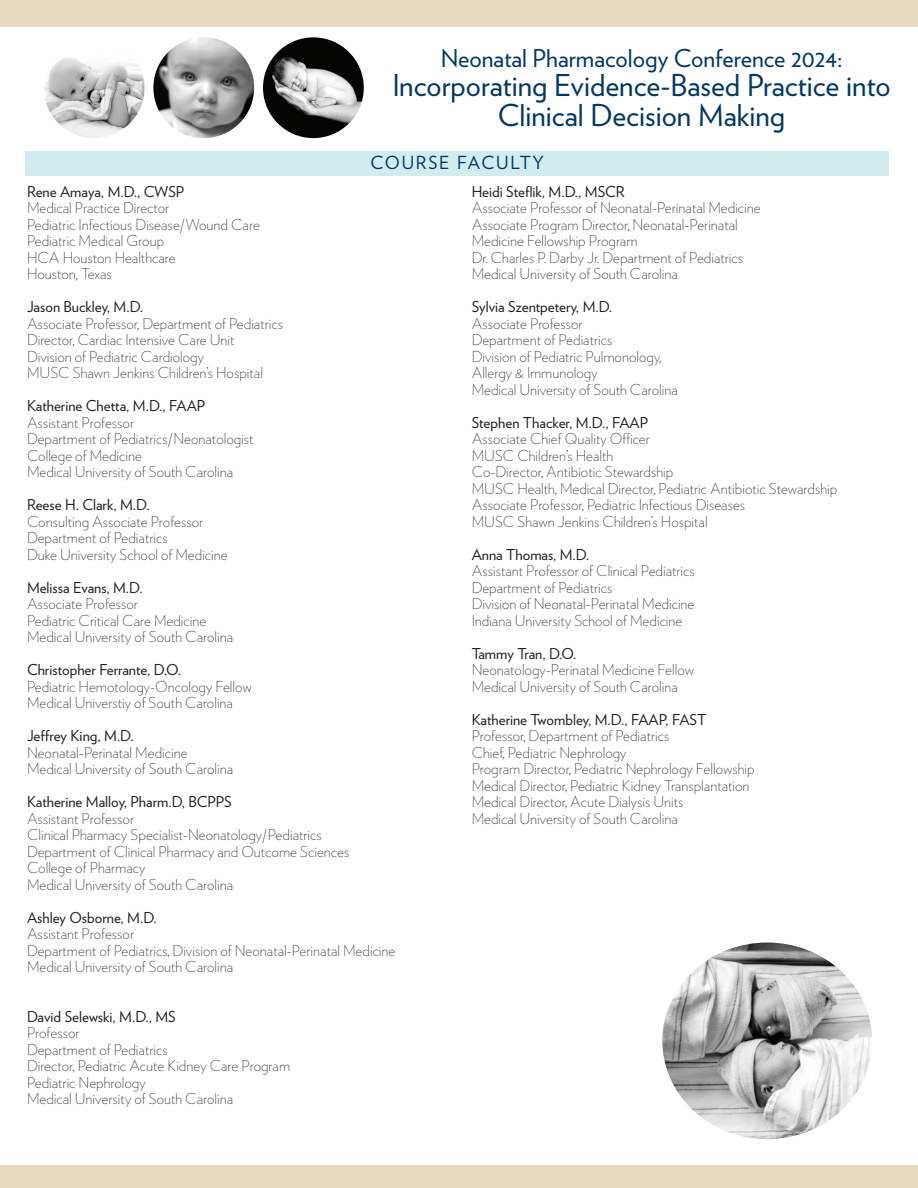
<style>
.page{position:relative;width:918px;height:1188px;background:#fff}
.page>*{position:absolute;margin:0;border:0;box-sizing:border-box;transform-origin:0 0}
.t1{font:30px/29.2px "Verlag";color:#003864;text-align:center}
.t2{font:24.45px "Verlag";color:#003864}
.t3{font:18px "Verlag";letter-spacing:.1em;color:#003864}
.t4{font:200 15px/16.5px "Verlag";color:#231f20}
.t5{font:15px "Verlag";color:#231f20}
.s1{font-weight:400}
</style>
<div class="page">
<div style="left:0;top:1166px;width:918px;height:22px;background:#e8dac1"></div>
<div style="left:0;top:0;width:918px;height:26px;background:#e8dac1"></div>
<img style="left:153px;top:37px;width:101px;height:101px;border-radius:50px">
<img style="left:44px;top:37px;width:101px;height:101px;border-radius:50px">
<img style="left:263px;top:37px;width:101px;height:101px;border-radius:50px">
<img style="left:662px;top:943px;width:210px;height:196px">
<div style="left:25px;top:152px;width:864px;height:24px;background:#d1ecef"></div>
<p class="t2" style="left:441px;top:40px;width:403px">Neonatal Pharmacology Conference 2024:</p>
<p class="t1" style="left:392px;top:69px;width:500px">Incorporating Evidence-Based Practice into<br>Clinical Decision Making</p>
<p class="t3" style="left:371px;top:149px;width:175px">COURSE FACULTY</p>
<p class="t4" style="left:27px;top:182px;width:234px"><span class="s1">Rene Amaya, M.D., CWSP<br></span>Medical Practice Director<br>Pediatric Infectious Disease/Wound Care</p>
<p class="t4" style="left:27px;top:231px;width:150px">Pediatric Medical Group<br>HCA Houston Healthcare<br>Houston, Texas</p>
<p class="t5" style="left:27px;top:295px;width:118px">Jason Buckley, M.D.</p>
<p class="t4" style="left:27px;top:314px;width:258px">Associate Professor, Department of Pediatrics</p>
<p class="t4" style="left:27px;top:330px;width:209px">Director, Cardiac Intensive Care Unit</p>
<p class="t4" style="left:27px;top:347px;width:179px">Division of Pediatric Cardiology</p>
<p class="t4" style="left:27px;top:363px;width:237px">MUSC Shawn Jenkins Children’s Hospital</p>
<p class="t5" style="left:27px;top:394px;width:180px">Katherine Chetta, M.D., FAAP</p>
<p class="t4" style="left:27px;top:413px;width:109px">Assistant Professor</p>
<p class="t4" style="left:27px;top:429px;width:228px">Department of Pediatrics/Neonatologist<br>College of Medicine</p>
<p class="t4" style="left:27px;top:462px;width:208px">Medical University of South Carolina</p>
<p class="t5" style="left:27px;top:493px;width:124px">Reese H. Clark, M.D.</p>
<p class="t4" style="left:27px;top:512px;width:202px">Consulting Associate Professor<br>Department of Pediatrics<br>Duke University School of Medicine</p>
<p class="t5" style="left:27px;top:576px;width:117px">Melissa Evans, M.D.</p>
<p class="t4" style="left:27px;top:594px;width:181px">Associate Professor<br>Pediatric Critical Care Medicine</p>
<p class="t4" style="left:27px;top:627px;width:208px">Medical University of South Carolina</p>
<p class="t5" style="left:27px;top:658px;width:156px">Christopher Ferrante, D.O.</p>
<p class="t4" style="left:27px;top:677px;width:227px">Pediatric Hemotology-Oncology Fellow</p>
<p class="t4" style="left:27px;top:693px;width:208px">Medical Universtiy of South Carolina</p>
<p class="t5" style="left:27px;top:724px;width:108px">Jeffrey King, M.D.</p>
<p class="t4" style="left:27px;top:743px;width:162px">Neonatal-Perinatal Medicine</p>
<p class="t4" style="left:27px;top:759px;width:208px">Medical University of South Carolina</p>
<p class="t5" style="left:27px;top:790px;width:206px">Katherine Malloy, Pharm.D, BCPPS</p>
<p class="t4" style="left:27px;top:809px;width:109px">Assistant Professor</p>
<p class="t4" style="left:27px;top:825px;width:296px">Clinical Pharmacy Specialist-Neonatology/Pediatrics</p>
<p class="t4" style="left:27px;top:842px;width:324px">Department of Clinical Pharmacy and Outcome Sciences</p>
<p class="t4" style="left:27px;top:858px;width:120px">College of Pharmacy</p>
<p class="t4" style="left:27px;top:875px;width:208px">Medical University of South Carolina</p>
<p class="t5" style="left:27px;top:906px;width:131px">Ashley Osborne, M.D.</p>
<p class="t4" style="left:27px;top:924px;width:109px">Assistant Professor</p>
<p class="t4" style="left:27px;top:941px;width:370px">Department of Pediatrics, Division of Neonatal-Perinatal Medicine</p>
<p class="t4" style="left:27px;top:957px;width:208px">Medical University of South Carolina</p>
<p class="t5" style="left:27px;top:1005px;width:150px">David Selewski, M.D., MS</p>
<p class="t4" style="left:27px;top:1023px;width:54px">Professor</p>
<p class="t4" style="left:27px;top:1040px;width:142px">Department of Pediatrics</p>
<p class="t4" style="left:27px;top:1056px;width:265px">Director, Pediatric Acute Kidney Care Program</p>
<p class="t4" style="left:27px;top:1073px;width:120px">Pediatric Nephrology</p>
<p class="t4" style="left:27px;top:1089px;width:208px">Medical University of South Carolina</p>
<p class="t5" style="left:472px;top:180px;width:154px">Heidi Steflik, M.D., MSCR</p>
<p class="t4" style="left:472px;top:198px;width:291px">Associate Professor of Neonatal-Perinatal Medicine</p>
<p class="t4" style="left:472px;top:215px;width:268px">Associate Program Director, Neonatal-Perinatal<br>Medicine Fellowship Program</p>
<p class="t4" style="left:472px;top:248px;width:273px">Dr. Charles P. Darby Jr. Department of Pediatrics</p>
<p class="t4" style="left:472px;top:264px;width:208px">Medical University of South Carolina</p>
<p class="t5" style="left:472px;top:295px;width:142px">Sylvia Szentpetery, M.D.</p>
<p class="t4" style="left:472px;top:314px;width:113px">Associate Professor</p>
<p class="t4" style="left:472px;top:330px;width:142px">Department of Pediatrics</p>
<p class="t4" style="left:472px;top:347px;width:191px">Division of Pediatric Pulmonology,</p>
<p class="t4" style="left:472px;top:363px;width:128px">Allergy &amp; Immunology</p>
<p class="t4" style="left:472px;top:380px;width:208px">Medical University of South Carolina</p>
<p class="t4" style="left:472px;top:413px;width:180px"><span class="s1">Stephen Thacker, M.D., FAAP<br></span>Associate Chief Quality Officer</p>
<p class="t4" style="left:472px;top:446px;width:143px">MUSC Children’s Health</p>
<p class="t4" style="left:472px;top:462px;width:203px">Co-Director, Antibiotic Stewardship</p>
<p class="t4" style="left:472px;top:479px;width:367px">MUSC Health, Medical Director, Pediatric Antibiotic Stewardship</p>
<p class="t4" style="left:472px;top:495px;width:275px">Associate Professor, Pediatric Infectious Diseases</p>
<p class="t4" style="left:472px;top:512px;width:237px">MUSC Shawn Jenkins Children’s Hospital</p>
<p class="t5" style="left:472px;top:543px;width:119px">Anna Thomas, M.D.</p>
<p class="t4" style="left:472px;top:561px;width:225px">Assistant Professor of Clinical Pediatrics</p>
<p class="t4" style="left:472px;top:578px;width:142px">Department of Pediatrics</p>
<p class="t4" style="left:472px;top:594px;width:224px">Division of Neonatal-Perinatal Medicine</p>
<p class="t4" style="left:472px;top:611px;width:212px">Indiana University School of Medicine</p>
<p class="t5" style="left:472px;top:642px;width:106px">Tammy Tran, D.O.</p>
<p class="t4" style="left:472px;top:660px;width:224px">Neonatology-Perinatal Medicine Fellow<br>Medical University of South Carolina</p>
<p class="t5" style="left:472px;top:708px;width:236px">Katherine Twombley, M.D., FAAP, FAST</p>
<p class="t4" style="left:472px;top:726px;width:199px">Professor, Department of Pediatrics</p>
<p class="t4" style="left:472px;top:743px;width:156px">Chief, Pediatric Nephrology</p>
<p class="t4" style="left:472px;top:759px;width:284px">Program Director, Pediatric Nephrology Fellowship</p>
<p class="t4" style="left:472px;top:776px;width:279px">Medical Director, Pediatric Kidney Transplantation</p>
<p class="t4" style="left:472px;top:792px;width:213px">Medical Director, Acute Dialysis Units</p>
<p class="t4" style="left:472px;top:809px;width:208px">Medical University of South Carolina</p>
</div>
